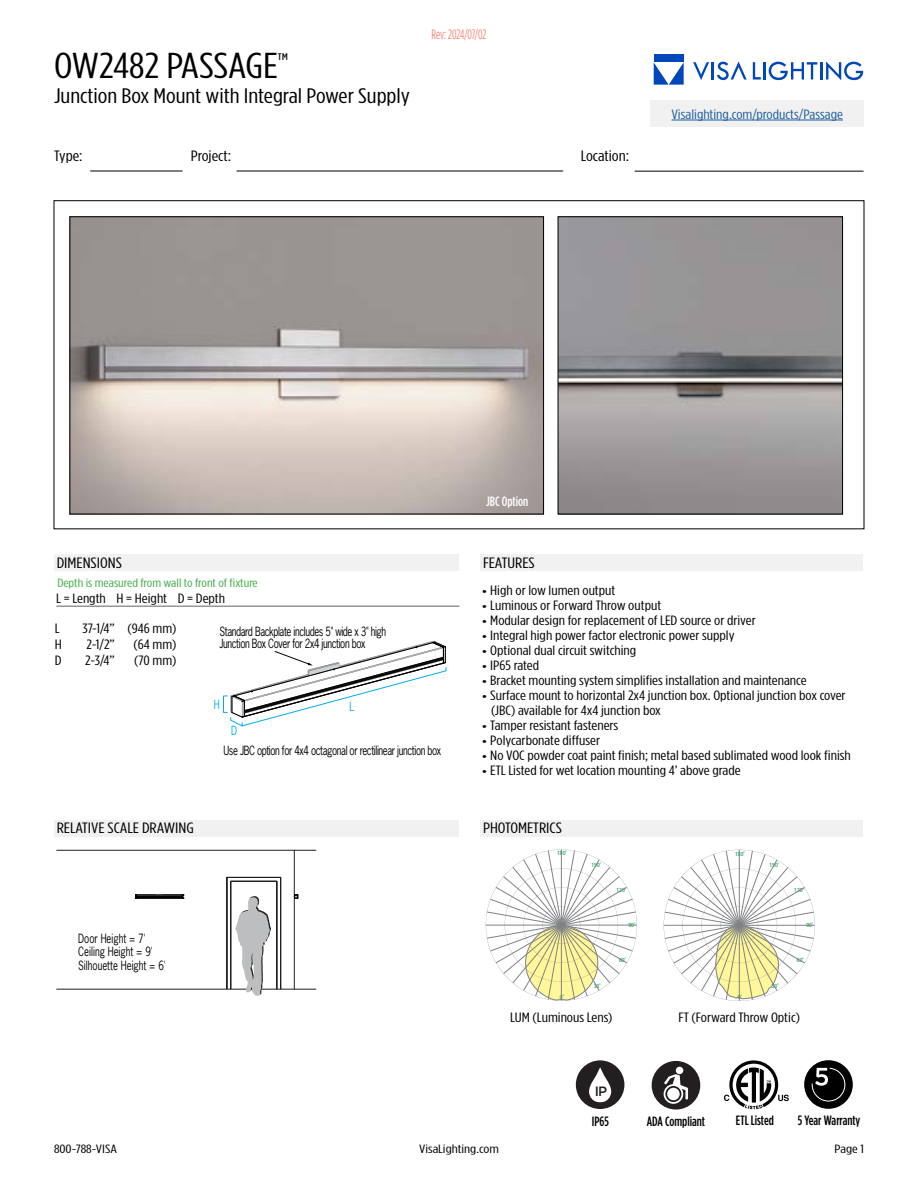
<style>
.page{position:relative;width:918px;height:1188px;background:#fff}
.page>*{position:absolute;margin:0;border:0;box-sizing:border-box;transform-origin:0 0}
.t1{font:36px "Gotham Cond";letter-spacing:-.005em;color:#000;scale:1.25 1}
.t2{font:21px "Gotham Cond";color:#000;scale:1.25 1}
.t3{font:15px "Gotham Cond";color:#000;scale:1.25 1}
.t4{font:13.5px/15px "Gotham Cond";color:#000;scale:1.25 1}
.t5{font:500 13.5px "Gotham Cond";color:#000}
.t6{font:13.5px "Gotham Cond";color:#215e9e;scale:1.25 1}
.t7{font:300 13.5px "Gotham Cond";letter-spacing:-.01em;color:#f15b40;scale:.9 1}
.t8{font:500 13.5px "Gotham Cond";color:#fff}
.t9{font:500 13.5px "Gotham HTF";color:#231f20}
.t10{font:12px/12px "News Gothic Std";letter-spacing:-.04em;color:#000;scale:.8 1}
.t11{font:12px/13.5px "News Gothic Std";color:#000;scale:.8 1}
.t12{font:12px "Gotham Cond";color:#41ad49;scale:1.25 1}
.t13{font:12px "Gotham Cond";color:#000;scale:1.35 1}
.t14{font:12px "News Gothic Std";color:#00aeef;scale:.8 1}
.t15{font:condensed 5.85px "Frutiger LT Std";color:#009444}
.s1{font-family:"Myriad Pro"}
</style>
<div class="page">
<img style="left:71px;top:218px;width:471px;height:294px">
<div style="left:69px;top:216px;width:475px;height:298px;border:1px solid #000"></div>
<div style="left:654px;top:55px;width:30px;height:7px;background:#0047bb"></div>
<svg style="left:654px;top:62px;width:30px;height:23px"></svg>
<svg style="left:693px;top:62px;width:16px;height:18px"></svg>
<hr style="left:711px;top:62px;width:3px;height:18px;background:#0047bb">
<svg style="left:753px;top:62px;width:8px;height:18px"></svg>
<hr style="left:763px;top:62px;width:3px;height:18px;background:#0047bb">
<svg style="left:769px;top:62px;width:94px;height:18px"></svg>
<svg style="left:717px;top:61px;width:30px;height:19px"></svg>
<div style="left:480px;top:820px;width:383px;height:16px;background:#f1f1f2"></div>
<hr style="left:90px;top:171px;width:93px;height:1px;background:#000">
<hr style="left:635px;top:171px;width:229px;height:1px;background:#000">
<hr style="left:237px;top:171px;width:326px;height:1px;background:#000">
<svg style="left:804px;top:1060px;width:49px;height:49px"></svg>
<svg style="left:724px;top:1060px;width:65px;height:49px"></svg>
<svg style="left:485px;top:849px;width:152px;height:152px"></svg>
<svg style="left:663px;top:849px;width:152px;height:152px"></svg>
<svg style="left:223px;top:640px;width:224px;height:87px"></svg>
<hr style="left:57px;top:850px;width:259px;height:1px;background:#221f1f">
<hr style="left:57px;top:989px;width:259px;height:1px;background:#221f1f">
<hr style="left:294px;top:850px;width:1px;height:139px;background:#221f1f">
<svg style="left:226px;top:877px;width:55px;height:119px"></svg>
<hr style="left:136px;top:897px;width:46px;height:1px;background:#000">
<hr style="left:136px;top:895px;width:46px;height:1px;background:#000">
<hr style="left:136px;top:898px;width:46px;height:1px;background:#000">
<svg style="left:294px;top:895px;width:5px;height:4px"></svg>
<svg style="left:156px;top:895px;width:7px;height:4px"></svg>
<svg style="left:651px;top:1060px;width:50px;height:50px"></svg>
<svg style="left:575px;top:1061px;width:50px;height:48px"></svg>
<div style="left:576px;top:1060px;width:48px;height:49px;background:#231f20;border-radius:50%"></div>
<svg style="left:589px;top:1067px;width:22px;height:35px"></svg>
<img style="left:560px;top:218px;width:281px;height:294px">
<div style="left:558px;top:216px;width:285px;height:298px;border:1px solid #000"></div>
<div style="left:54px;top:554px;width:405px;height:17px;background:#f1f1f2"></div>
<div style="left:480px;top:554px;width:383px;height:17px;background:#f1f1f2"></div>
<div style="left:54px;top:820px;width:405px;height:16px;background:#f1f1f2"></div>
<hr style="left:56px;top:606px;width:404px;height:1px;background:#636466">
<div style="left:650px;top:100px;width:214px;height:27px;background:#f1f1f2"></div>
<hr style="left:671px;top:120px;width:172px;height:1px;background:#215e9e">
<h1 class="t1" style="left:54px;top:45px;width:189px">OW2482 PASSAGE<sup>™</sup></h1>
<h2 class="t2" style="left:54px;top:84px;width:286px">Junction Box Mount with Integral Power Supply</h2>
<p class="t7" style="left:432px;top:27px;width:63px">Rev: 2024/07/02</p>
<p class="t3" style="left:54px;top:147px;width:24px">Type:</p>
<p class="t3" style="left:191px;top:147px;width:34px">Project:</p>
<p class="t3" style="left:581px;top:147px;width:40px">Location:</p>
<p class="t6" style="left:671px;top:106px;width:139px">Visalighting.com/products/Passage</p>
<p class="t8" style="left:486px;top:493px;width:44px">JBC Option</p>
<p class="t3" style="left:57px;top:554px;width:54px">DIMENSIONS</p>
<p class="t3" style="left:483px;top:554px;width:43px">FEATURES</p>
<p class="t12" style="left:57px;top:576px;width:162px">Depth is measured from wall to front of fixture</p>
<p class="t4" style="left:56px;top:591px;width:137px">L = Length H = Height D = Depth</p>
<p class="t4" style="left:55px;top:621px;width:5px">L</p>
<p class="t4" style="left:83px;top:621px;width:77px">37-1/4” (946 mm)</p>
<p class="t4" style="left:55px;top:637px;width:7px">H</p>
<p class="t4" style="left:86px;top:637px;width:24px">2-1/2”</p>
<p class="t4" style="left:134px;top:637px;width:36px">(64 mm)</p>
<p class="t4" style="left:55px;top:652px;width:7px">D</p>
<p class="t4" style="left:85px;top:652px;width:25px">2-3/4”</p>
<p class="t4" style="left:134px;top:652px;width:35px">(70 mm)</p>
<p class="t10" style="left:220px;top:625px;width:210px">Standard Backplate includes 5" wide x 3" high<br>Junction Box Cover for 2x4 junction box</p>
<p class="t14" style="left:214px;top:697px;width:9px">H</p>
<p class="t14" style="left:349px;top:699px;width:8px">L</p>
<p class="t14" style="left:231px;top:723px;width:9px">D</p>
<p class="t10" style="left:223px;top:745px;width:274px">Use JBC option for 4x4 octagonal or rectilinear junction box</p>
<p class="t3" style="left:57px;top:820px;width:111px">RELATIVE SCALE DRAWING</p>
<p class="t11" style="left:78px;top:931px;width:111px">Door Height = 7'<br>Ceiling Height = 9'<br>Silhouette Height = 6'</p>
<p class="t4" style="left:482px;top:582px;width:108px"><span class="s1">•</span> High or low lumen output</p>
<p class="t4" style="left:482px;top:597px;width:145px"><span class="s1">•</span> Luminous or Forward Throw output</p>
<p class="t4" style="left:482px;top:612px;width:220px"><span class="s1">•</span> Modular design for replacement of LED source or driver</p>
<p class="t4" style="left:482px;top:627px;width:204px"><span class="s1">•</span> Integral high power factor electronic power supply</p>
<p class="t4" style="left:482px;top:642px;width:125px"><span class="s1">•</span> Optional dual circuit switching</p>
<p class="t4" style="left:482px;top:657px;width:47px"><span class="s1">•</span> IP65 rated</p>
<p class="t4" style="left:482px;top:672px;width:261px"><span class="s1">•</span> Bracket mounting system simplifies installation and maintenance</p>
<p class="t4" style="left:491px;top:687px;width:285px;text-indent:-9px"><span class="s1">•</span> Surface mount to horizontal 2x4 junction box. Optional junction box cover (JBC) available for 4x4 junction box</p>
<p class="t4" style="left:482px;top:717px;width:110px"><span class="s1">•</span> Tamper resistant fasteners</p>
<p class="t4" style="left:482px;top:732px;width:96px"><span class="s1">•</span> Polycarbonate diffuser</p>
<p class="t4" style="left:482px;top:747px;width:297px"><span class="s1">•</span> No VOC powder coat paint finish; metal based sublimated wood look finish</p>
<p class="t4" style="left:482px;top:762px;width:208px"><span class="s1">•</span> ETL Listed for wet location mounting 4’ above grade</p>
<p class="t3" style="left:483px;top:820px;width:65px">PHOTOMETRICS</p>
<p class="t15" style="left:557px;top:850px;width:11px">180˚</p>
<p class="t15" style="left:735px;top:850px;width:11px">180˚</p>
<p class="t15" style="left:591px;top:862px;width:11px">150˚</p>
<p class="t15" style="left:769px;top:862px;width:11px">150˚</p>
<p class="t15" style="left:616px;top:887px;width:11px">120˚</p>
<p class="t15" style="left:794px;top:887px;width:11px">120˚</p>
<p class="t15" style="left:628px;top:922px;width:8px">90˚</p>
<p class="t15" style="left:806px;top:922px;width:8px">90˚</p>
<p class="t15" style="left:619px;top:956px;width:8px">60˚</p>
<p class="t15" style="left:797px;top:956px;width:8px">60˚</p>
<p class="t15" style="left:594px;top:982px;width:8px">30˚</p>
<p class="t15" style="left:772px;top:983px;width:8px">30˚</p>
<p class="t15" style="left:560px;top:994px;width:6px">0˚</p>
<p class="t4" style="left:510px;top:1009px;width:83px">LUM (Luminous Lens)</p>
<p class="t15" style="left:738px;top:994px;width:6px">0˚</p>
<p class="t4" style="left:679px;top:1009px;width:99px">FT (Forward Throw Optic)</p>
<p class="t9" style="left:595px;top:1084px;width:14px">IP</p>
<p class="t5" style="left:592px;top:1113px;width:19px">IP65</p>
<p class="t5" style="left:647px;top:1113px;width:60px">ADA Compliant</p>
<p class="t5" style="left:736px;top:1113px;width:39px">ETL Listed</p>
<p class="t5" style="left:798px;top:1113px;width:64px">5 Year Warranty</p>
<p class="t13" style="left:54px;top:1142px;width:48px">800-788-VISA</p>
<p class="t13" style="left:419px;top:1142px;width:61px">VisaLighting.com</p>
<p class="t13" style="left:835px;top:1142px;width:23px">Page 1</p>
</div>
